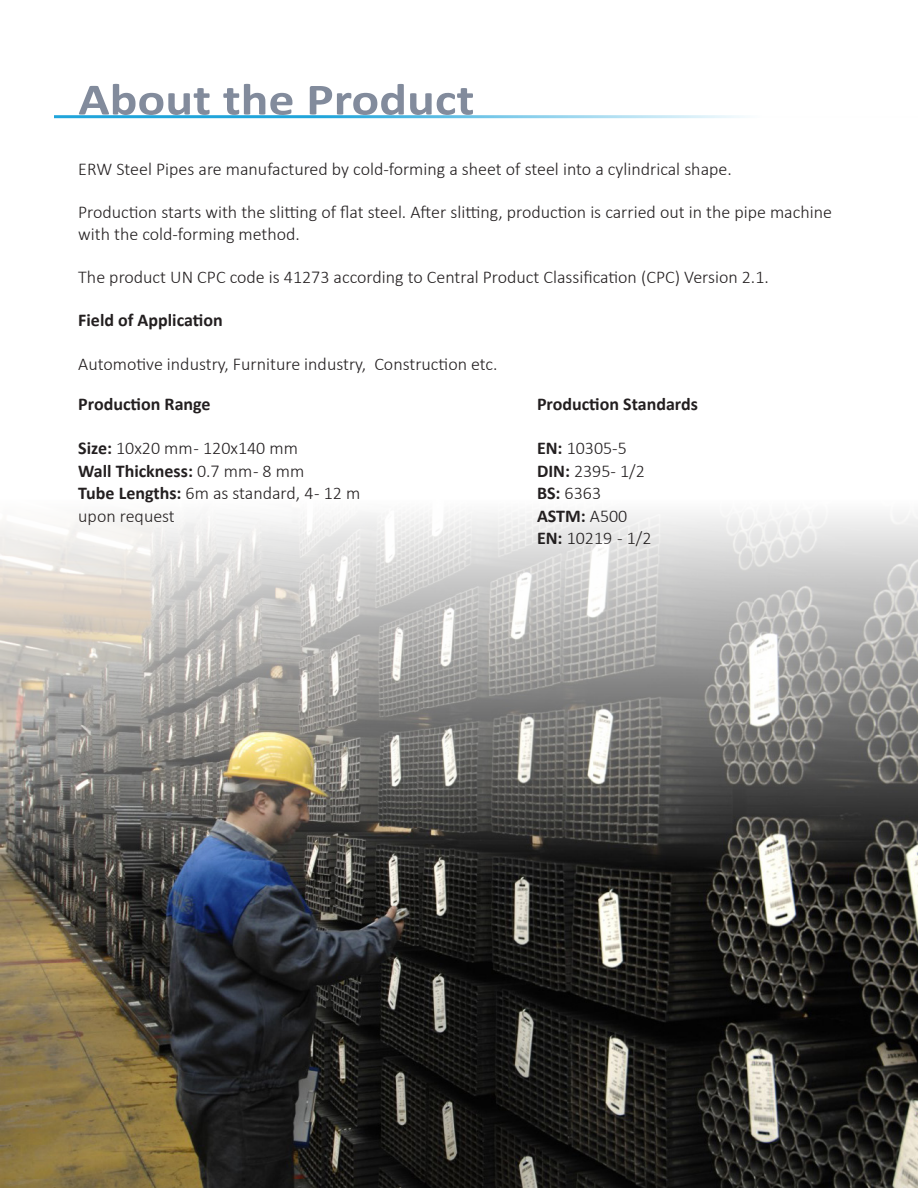
<style>
.page{position:relative;width:918px;height:1188px;background:#fff}
.page>*{position:absolute;margin:0;border:0;box-sizing:border-box;transform-origin:0 0}
.t1{font:700 45px "Calibri";color:#828b9c;scale:1.15 1}
.t2{font:300 18px/22.5px "Calibri";color:#231f20}
.t3{font:700 18px "Calibri";color:#231f20}
.s1{font-weight:700}
.s2{font-weight:300}
</style>
<div class="page">
<hr style="left:54px;top:115px;width:864px;height:3px;background:#20a5db">
<img style="left:0;top:513px;width:918px;height:675px">
<p class="t1" style="left:78px;top:68px;width:346px">About the Product</p>
<p class="t2" style="left:78px;top:158px;width:655px">ERW Steel Pipes are manufactured by cold-forming a sheet of steel into a cylindrical shape.</p>
<p class="t2" style="left:78px;top:201px;width:755px;line-height:21.6px">Production starts with the slitting of flat steel. After slitting, production is carried out in the pipe machine with the cold-forming method.</p>
<p class="t2" style="left:78px;top:266px;width:692px">The product UN CPC code is 41273 according to Central Product Classification (CPC) Version 2.1.</p>
<p class="t3" style="left:78px;top:307px;width:146px">Field of Application</p>
<p class="t2" style="left:78px;top:353px;width:421px">Automotive industry, Furniture industry, Construction etc.</p>
<p class="t3" style="left:78px;top:392px;width:134px">Production Range</p>
<p class="t2" style="left:78px;top:437px;width:221px"><span class="s1">Size:</span> 10x20 mm - 120x140 mm</p>
<p class="t3" style="left:78px;top:458px;width:227px">Wall Thickness: <span class="s2">0.7 mm - 8 mm</span></p>
<p class="t2" style="left:78px;top:482px;width:284px"><span class="s1">Tube Lengths:</span> 6m as standard, 4 - 12 m upon request</p>
<p class="t3" style="left:537px;top:392px;width:162px">Production Standards</p>
<p class="t2" style="left:537px;top:437px;width:91px"><span class="s1">EN:</span> 10305-5</p>
<p class="t2" style="left:537px;top:460px;width:109px"><span class="s1">DIN:</span> 2395- 1/2</p>
<p class="t2" style="left:537px;top:482px;width:66px"><span class="s1">BS:</span> 6363</p>
<p class="t3" style="left:537px;top:503px;width:92px">ASTM: <span class="s2">A500</span></p>
<p class="t2" style="left:537px;top:527px;width:116px"><span class="s1">EN:</span> 10219 - 1/2</p>
</div>
